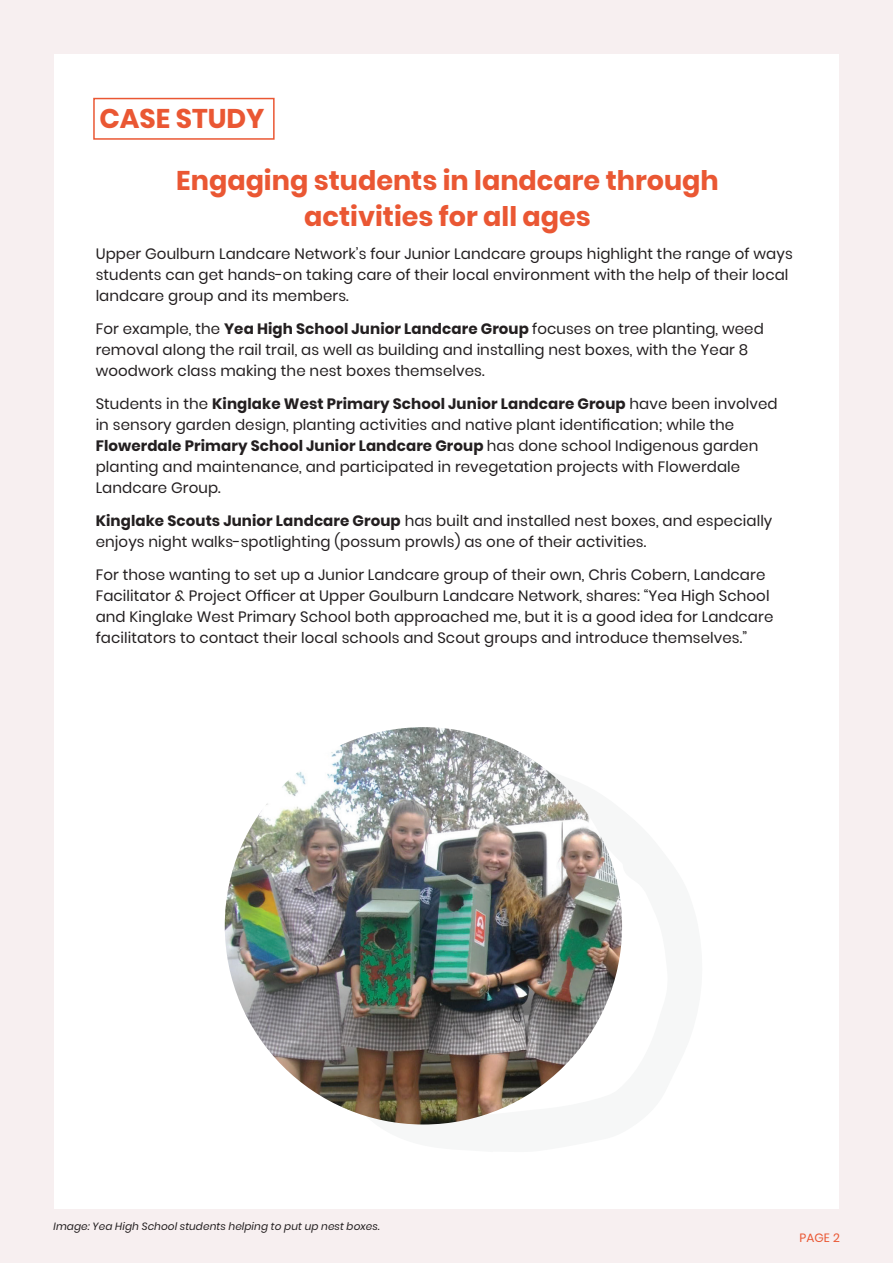
<style>
.page{position:relative;width:893px;height:1263px;background:#f7eff0}
.page>*{position:absolute;margin:0;border:0;box-sizing:border-box;transform-origin:0 0}
.t1{font:700 27px/36px "Poppins";color:#ea5733;text-align:center}
.t2{font:15px/21px "Poppins";letter-spacing:.005em;color:#231f20}
.t3{font:12px "Poppins";color:#ea5733}
.t4{font:italic 10.5px "Poppins";letter-spacing:.005em;color:#231f20}
.s1{font-weight:700}
</style>
<div class="page">
<div style="left:54px;top:54px;width:785px;height:1155px;background:#fff"></div>
<div style="left:93px;top:98px;width:182px;height:42px;border:2px solid #ea5733"></div>
<img style="left:225px;top:727px;width:397px;height:397px;border-radius:199px">
<h1 class="t1" style="left:99px;top:100px;width:167px">CASE STUDY</h1>
<h1 class="t1" style="left:176px;top:163px;width:544px">Engaging students in landcare through activities for all ages</h1>
<p class="t2" style="left:96px;top:243px;width:699px">Upper Goulburn Landcare Network’s four Junior Landcare groups highlight the range of ways students can get hands-on taking care of their local environment with the help of their local landcare group and its members.</p>
<p class="t2" style="left:96px;top:318px;width:670px">For example, the <span class="s1">Yea High School Junior Landcare Group</span> focuses on tree planting, weed removal along the rail trail, as well as building and installing nest boxes, with the Year 8 woodwork class making the nest boxes themselves.</p>
<p class="t2" style="left:96px;top:393px;width:683px">Students in the <span class="s1">Kinglake West Primary School Junior Landcare Group</span> have been involved in sensory garden design, planting activities and native plant identification; while the <span class="s1">Flowerdale Primary School Junior Landcare Group</span> has done school Indigenous garden planting and maintenance, and participated in revegetation projects with Flowerdale Landcare Group.</p>
<p class="t2" style="left:96px;top:510px;width:678px"><span class="s1">Kinglake Scouts Junior Landcare Group</span> has built and installed nest boxes, and especially enjoys night walks-spotlighting (possum prowls) as one of their activities.</p>
<p class="t2" style="left:96px;top:564px;width:679px">For those wanting to set up a Junior Landcare group of their own, Chris Cobern, Landcare Facilitator &amp; Project Officer at Upper Goulburn Landcare Network, shares: “Yea High School and Kinglake West Primary School both approached me, but it is a good idea for Landcare facilitators to contact their local schools and Scout groups and introduce themselves.”</p>
<p class="t4" style="left:54px;top:1221px;width:328px">Image: Yea High School students helping to put up nest boxes.</p>
<p class="t3" style="left:799px;top:1230px;width:42px">PAGE 2</p>
</div>
